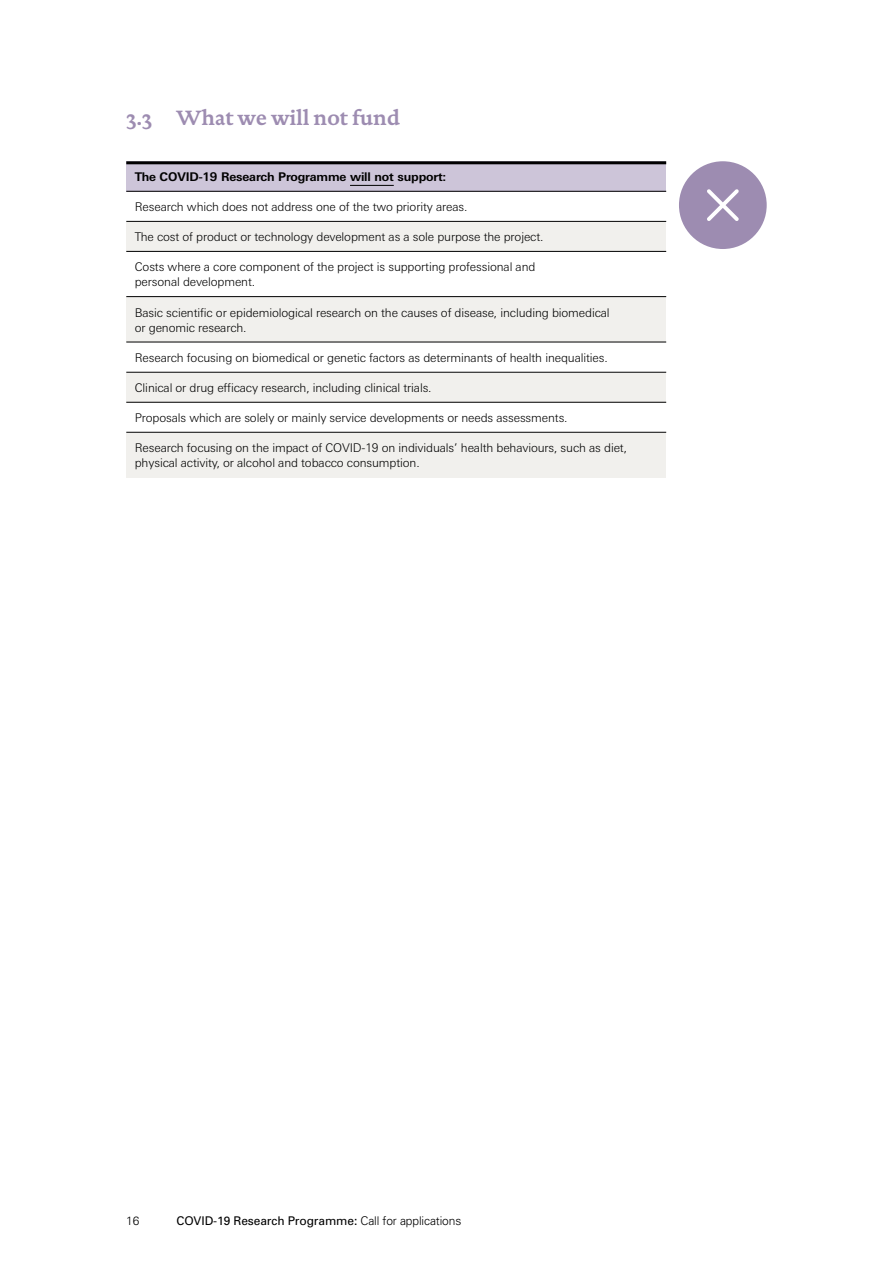
<style>
.page{position:relative;width:893px;height:1263px;background:#fff}
.page>*{position:absolute;margin:0;border:0;box-sizing:border-box;transform-origin:0 0}
.t1{font:21px "DTL Documenta SP Bold";letter-spacing:-.01em;color:#9d8cb1}
.t2{font:300 12px/15px "Linotype Univers Basic";letter-spacing:-.01em;color:#000}
.t3{font:12px "Univers";letter-spacing:-.01em;color:#000}
.t4{font:700 12px "Linotype Univers Basic";letter-spacing:-.01em;color:#000}
.t5{font:300 12px "Univers";color:#000}
.s1{font-weight:300}
</style>
<div class="page">
<div style="left:126px;top:432px;width:540px;height:46px;background:#f1f0ed"></div>
<hr style="left:126px;top:432px;width:540px;height:1px;background:#000">
<div style="left:126px;top:372px;width:540px;height:30px;background:#f1f0ed"></div>
<hr style="left:126px;top:402px;width:540px;height:1px;background:#000">
<hr style="left:126px;top:372px;width:540px;height:1px;background:#000">
<div style="left:126px;top:297px;width:540px;height:45px;background:#f1f0ed"></div>
<hr style="left:126px;top:342px;width:540px;height:1px;background:#000">
<hr style="left:126px;top:296px;width:540px;height:1px;background:#000">
<div style="left:126px;top:221px;width:540px;height:30px;background:#f1f0ed"></div>
<hr style="left:126px;top:251px;width:540px;height:1px;background:#000">
<hr style="left:126px;top:221px;width:540px;height:1px;background:#000">
<div style="left:126px;top:161px;width:540px;height:30px;background:#cdc5d9"></div>
<hr style="left:126px;top:161px;width:540px;height:3px;background:#000">
<hr style="left:126px;top:191px;width:540px;height:1px;background:#000">
<hr style="left:350px;top:185px;width:44px;height:1px;background:#000">
<div style="left:679px;top:161px;width:88px;height:88px;background:#9d8cb1;border-radius:50%"></div>
<svg style="left:707px;top:189px;width:32px;height:32px"></svg>
<h1 class="t1" style="left:126px;top:105px;width:275px">3.3 What we will not fund</h1>
<p class="t4" style="left:135px;top:169px;width:313px">The COVID-19 Research Programme will not support:</p>
<p class="t2" style="left:135px;top:199px;width:334px">Research which does not address one of the two priority areas.</p>
<p class="t2" style="left:135px;top:229px;width:410px">The cost of product or technology development as a sole purpose the project.</p>
<p class="t2" style="left:135px;top:259px;width:402px">Costs where a core component of the project is supporting professional and personal development.</p>
<p class="t2" style="left:135px;top:305px;width:476px">Basic scientific or epidemiological research on the causes of disease, including biomedical or genomic research.</p>
<p class="t2" style="left:135px;top:350px;width:474px">Research focusing on biomedical or genetic factors as determinants of health inequalities.</p>
<p class="t2" style="left:135px;top:380px;width:298px">Clinical or drug efficacy research, including clinical trials.</p>
<p class="t2" style="left:135px;top:410px;width:434px">Proposals which are solely or mainly service developments or needs assessments.</p>
<p class="t2" style="left:135px;top:440px;width:494px">Research focusing on the impact of COVID-19 on individuals’ health behaviours, such as diet, physical activity, or alcohol and tobacco consumption.</p>
<p class="t5" style="left:126px;top:1213px;width:15px">16</p>
<p class="t3" style="left:177px;top:1213px;width:286px">COVID-19 Research Programme: <span class="s1">Call for applications</span></p>
</div>
